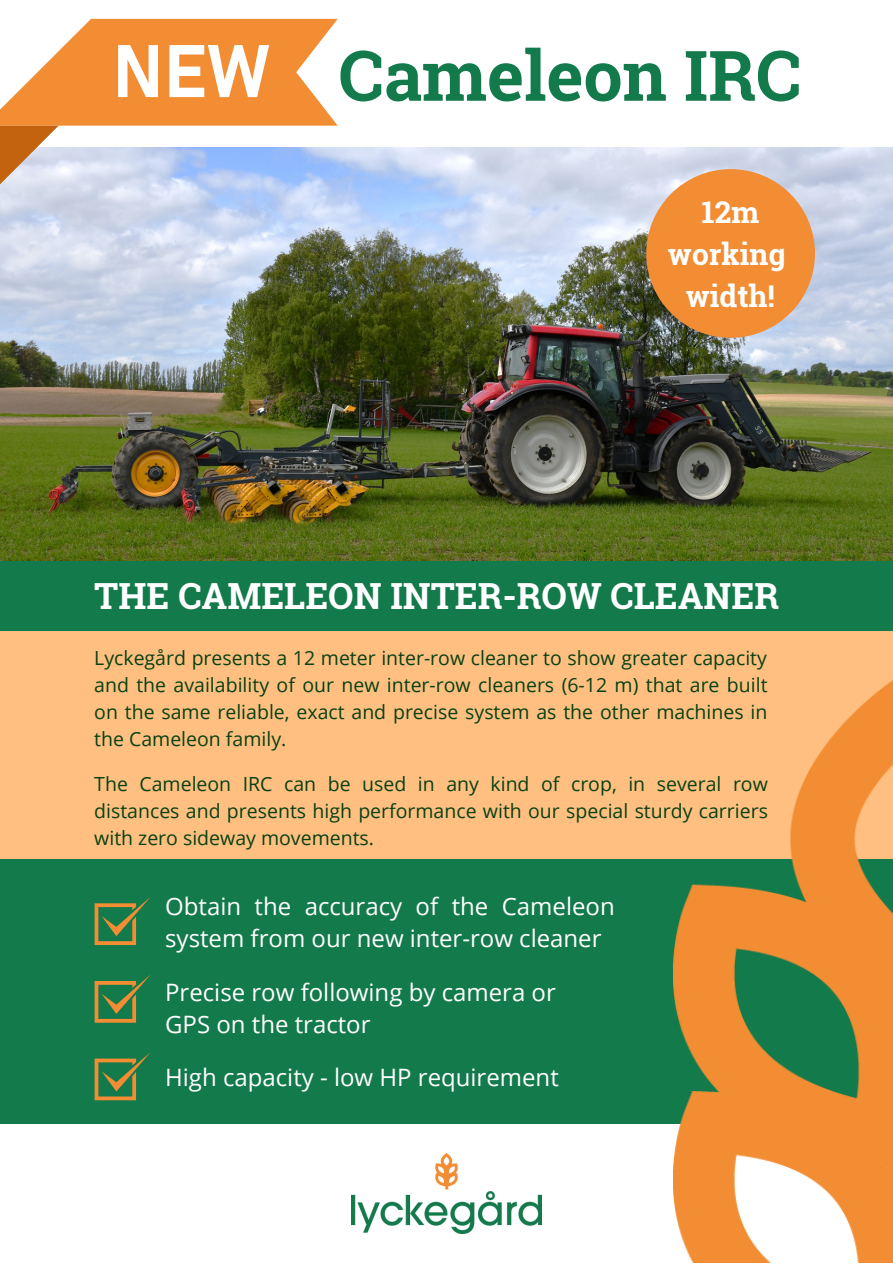
<style>
.page{position:relative;width:893px;height:1264px;background:#fff}
.page>*{position:absolute;margin:0;border:0;box-sizing:border-box;transform-origin:0 0}
.t1{font:700 69.75px "Roboto Slab";color:#137a4b}
.t2{font:700 36px "Roboto Slab";color:#fff}
.t3{font:700 30px/41.5px "Roboto Slab";color:#fff;text-align:center}
.t4{font:24px/32.5px "Open Sans";color:#fff}
.t5{font:19.5px/27px "Open Sans";color:#084113;text-align:justify}
</style>
<div class="page">
<div style="left:0;top:0;width:892px;height:1262px;background:#137a4b"></div>
<div style="left:0;top:631px;width:892px;height:227px;background:#ffbf80"></div>
<div style="left:0;top:1124px;width:892px;height:138px;background:#fff"></div>
<img style="left:673px;top:680px;width:219px;height:582px">
<div style="left:0;top:0;width:892px;height:147px;background:#fff"></div>
<img style="left:0;top:147px;width:892px;height:413px">
<svg style="left:95px;top:897px;width:56px;height:48px"></svg>
<svg style="left:95px;top:974px;width:56px;height:48px"></svg>
<svg style="left:95px;top:1052px;width:56px;height:48px"></svg>
<div style="left:646px;top:169px;width:168px;height:169px;background:#f28d34;border-radius:50%"></div>
<svg style="left:0;top:19px;width:338px;height:179px"></svg>
<img style="left:351px;top:1153px;width:190px;height:80px">
<h1 class="t1" style="left:339px;top:28px;width:464px">Cameleon IRC</h1>
<h3 class="t3" style="left:668px;top:191px;width:119px">12m working width!</h3>
<h2 class="t2" style="left:94px;top:571px;width:686px">THE CAMELEON INTER-ROW CLEANER</h2>
<p class="t5" style="left:94px;top:643px;width:674px">Lyckegård presents a 12 meter inter-row cleaner to show greater capacity and the availability of our new inter-row cleaners (6-12 m) that are built on the same reliable, exact and precise system as the other machines in the Cameleon family.</p>
<p class="t5" style="left:94px;top:769px;width:675px">The Cameleon IRC can be used in any kind of crop, in several row distances and presents high performance with our special sturdy carriers with zero sideway movements.</p>
<p class="t4" style="left:165px;top:889px;width:451px">Obtain the accuracy of the Cameleon system from our new inter-row cleaner</p>
<p class="t4" style="left:165px;top:974px;width:392px">Precise row following by camera or<br>GPS on the tractor</p>
<p class="t4" style="left:165px;top:1060px;width:395px">High capacity - low HP requirement</p>
</div>
